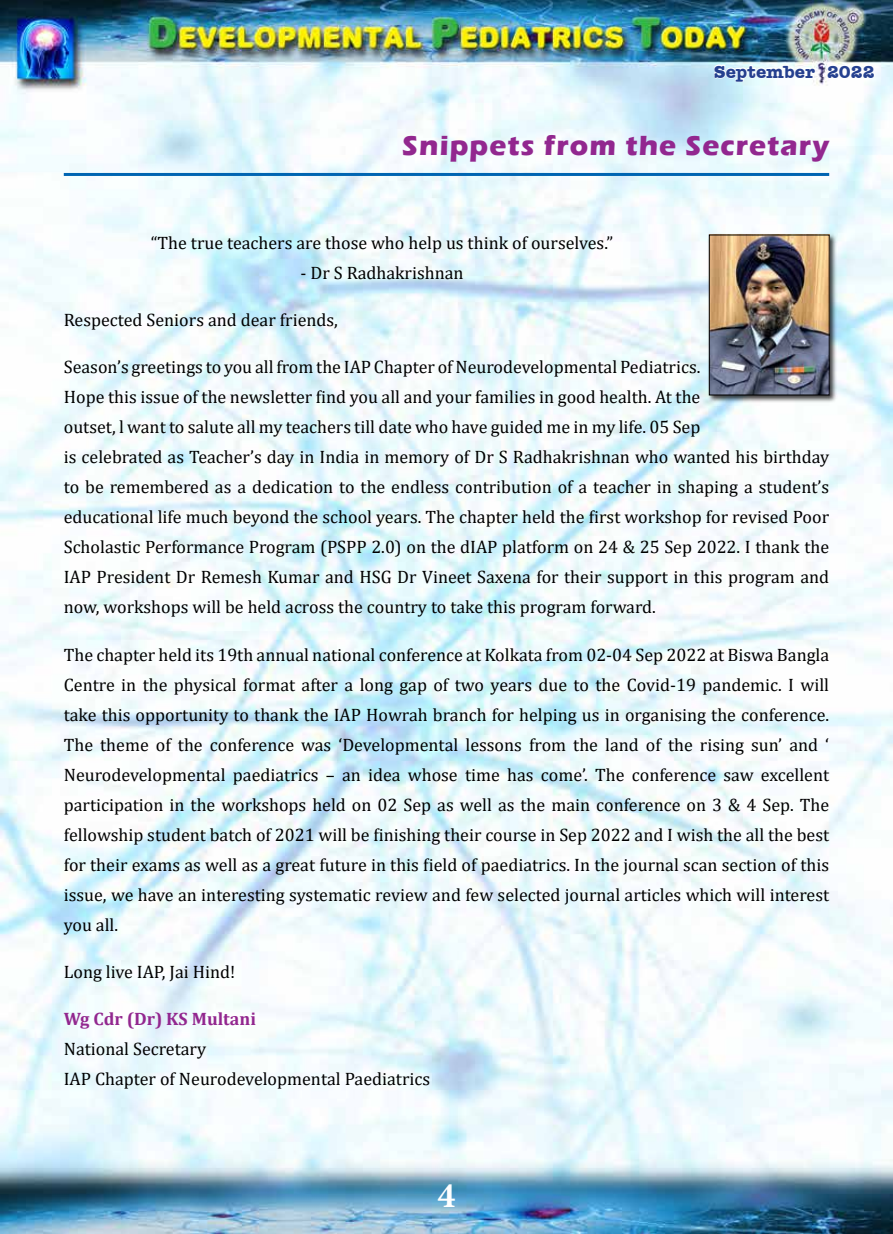
<style>
.page{position:relative;width:893px;height:1234px;background:#fff}
.page>*{position:absolute;margin:0;border:0;box-sizing:border-box;transform-origin:0 0}
.t1{font:700 36px "Minion Pro";color:#fff}
.t2{font:700 28.5px "Eras ITC";letter-spacing:.04em;color:#92278f}
.t3{font:18px/30px "Cambria";color:#000}
.t4{font:700 18px "Cambria";color:#92278f}
.t5{font:700 18px "Amer Typewriter IT Cby BT";color:#25408f}
</style>
<div class="page">
<img style="left:0;top:0;width:893px;height:1233px">
<svg style="left:713px;top:57px;width:104px;height:26px"></svg>
<svg style="left:826px;top:64px;width:50px;height:16px"></svg>
<div style="left:707px;top:233px;width:130px;height:170px;background:#000;opacity:.75"></div>
<img style="left:711px;top:236px;width:117px;height:157px">
<div style="left:709px;top:234px;width:121px;height:161px;border:1px solid #000"></div>
<hr style="left:64px;top:173px;width:765px;height:3px;background:#0065b2">
<p class="t5" style="left:714px;top:60px;width:162px">September 2022</p>
<h2 class="t2" style="left:402px;top:129px;width:428px">Snippets from the secretary</h2>
<p class="t3" style="left:151px;top:228px;width:464px">“The true teachers are those who help us think of ourselves.”</p>
<p class="t3" style="left:300px;top:258px;width:165px">- Dr S Radhakrishnan</p>
<p class="t3" style="left:64px;top:305px;width:276px">Respected Seniors and dear friends,</p>
<p class="t3" style="left:64px;top:352px;width:767px">Season’s greetings to you all from the IAP Chapter of Neurodevelopmental Pediatrics.<br>Hope this issue of the newsletter find you all and your families in good health. At the<br>outset, l want to salute all my teachers till date who have guided me in my life. 05 Sep<br>is celebrated as Teacher’s day in India in memory of Dr S Radhakrishnan who wanted his birthday to be remembered as a dedication to the endless contribution of a teacher in shaping a student’s educational life much beyond the school years. The chapter held the first workshop for revised Poor Scholastic Performance Program (PSPP 2.0) on the dIAP platform on 24 &amp; 25 Sep 2022. I thank the IAP President Dr Remesh Kumar and HSG Dr Vineet Saxena for their support in this program and now, workshops will be held across the country to take this program forward.</p>
<p class="t3" style="left:64px;top:639px;width:767px;text-align:justify">The chapter held its 19th annual national conference at Kolkata from 02-04 Sep 2022 at Biswa Bangla Centre in the physical format after a long gap of two years due to the Covid-19 pandemic. I will take this opportunity to thank the IAP Howrah branch for helping us in organising the conference.<br>The theme of the conference was ‘Developmental lessons from the land of the rising sun’ and ‘ Neurodevelopmental paediatrics – an idea whose time has come’. The conference saw excellent participation in the workshops held on 02 Sep as well as the main conference on 3 &amp; 4 Sep. The fellowship student batch of 2021 will be finishing their course in Sep 2022 and I wish the all the best for their exams as well as a great future in this field of paediatrics. In the journal scan section of this issue, we have an interesting systematic review and few selected journal articles which will interest you all.</p>
<p class="t3" style="left:64px;top:956px;width:173px">Long live IAP, Jai Hind!</p>
<p class="t4" style="left:64px;top:1005px;width:194px">Wg Cdr (Dr) KS Multani</p>
<p class="t3" style="left:64px;top:1033px;width:368px">National Secretary<br>IAP Chapter of Neurodevelopmental Paediatrics</p>
<h1 class="t1" style="left:437px;top:1169px;width:19px">4</h1>
</div>
